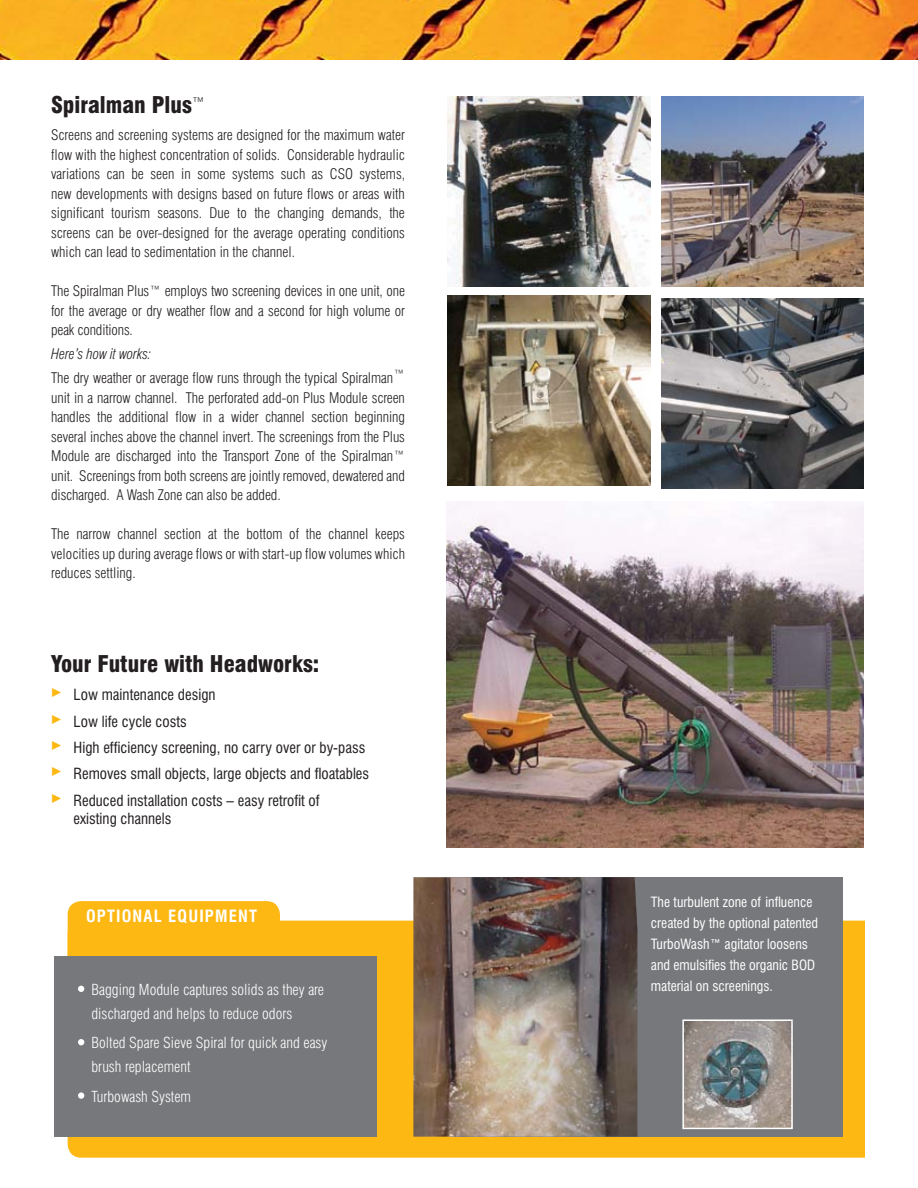
<style>
.page{position:relative;width:918px;height:1188px;background:#fff}
.page>*{position:absolute;margin:0;border:0;box-sizing:border-box;transform-origin:0 0}
.t1{font:900 condensed 22.5px "Swiss 721 BT";color:#231f20}
.t2{font:700 condensed 16.5px "Swiss 721 BT";letter-spacing:.07em;color:#fff}
.t3{font:condensed 15px/26.4px "Swiss 721 BT";color:#231f20}
.t4{font:300 condensed 15px/24px "Swiss 721 BT";color:#fff}
.t5{font:300 condensed 14.4px/19.5px "Swiss 721 BT";letter-spacing:-.005em;color:#231f20;text-align:justify}
.t6{font:italic 300 condensed 14.4px "Swiss 721 BT";letter-spacing:-.01em;color:#231f20}
.t7{font:condensed 13.8px/21px "Swiss 721 BT";color:#fff}
.s1{font-weight:300;font-size:18px}
</style>
<div class="page">
<img style="left:0;top:0;width:918px;height:59px">
<img style="left:448px;top:296px;width:202px;height:190px">
<img style="left:662px;top:298px;width:202px;height:190px">
<img style="left:662px;top:96px;width:202px;height:190px">
<img style="left:448px;top:96px;width:202px;height:190px">
<img style="left:447px;top:502px;width:417px;height:346px">
<div style="left:68px;top:921px;width:827px;height:237px;background:#fdb813;border-radius:14px"></div>
<div style="left:68px;top:901px;width:212px;height:140px;background:#fdb813;border-radius:13px"></div>
<div style="left:54px;top:956px;width:323px;height:181px;background:#77787b"></div>
<div style="left:450px;top:877px;width:392px;height:260px;background:#77787b"></div>
<svg style="left:78px;top:986px;width:6px;height:6px"></svg>
<svg style="left:78px;top:1039px;width:6px;height:6px"></svg>
<div style="left:78px;top:1092px;width:6px;height:7px;background:#fff;border-radius:50%"></div>
<img style="left:413px;top:877px;width:224px;height:260px">
<img style="left:685px;top:1022px;width:105px;height:104px">
<div style="left:682px;top:1019px;width:111px;height:110px;border:2px solid #fff"></div>
<div style="left:866px;top:865px;width:52px;height:311px;background:#fff"></div>
<h1 class="t1" style="left:51px;top:92px;width:156px">Spiralman Plus<span class="s1">™</span></h1>
<p class="t5" style="left:51px;top:125px;width:355px">Screens and screening systems are designed for the maximum water flow with the highest concentration of solids. Considerable hydraulic variations can be seen in some systems such as CSO systems, new developments with designs based on future flows or areas with significant tourism seasons. Due to the changing demands, the screens can be over-designed for the average operating conditions which can lead to sedimentation in the channel.</p>
<p class="t5" style="left:51px;top:281px;width:355px">The Spiralman Plus™ employs two screening devices in one unit, one for the average or dry weather flow and a second for high volume or peak conditions.</p>
<p class="t6" style="left:51px;top:345px;width:102px">Here’s how it works:</p>
<p class="t5" style="left:51px;top:368px;width:355px">The dry weather or average flow runs through the typical Spiralman™ unit in a narrow channel. The perforated add-on Plus Module screen handles the additional flow in a wider channel section beginning several inches above the channel invert. The screenings from the Plus Module are discharged into the Transport Zone of the Spiralman™ unit. Screenings from both screens are jointly removed, dewatered and discharged. A Wash Zone can also be added.</p>
<p class="t5" style="left:51px;top:524px;width:355px">The narrow channel section at the bottom of the channel keeps velocities up during average flows or with start-up flow volumes which reduces settling.</p>
<h1 class="t1" style="left:51px;top:650px;width:270px">Your Future with Headworks:</h1>
<p class="t3" style="left:74px;top:681px;width:297px">Low maintenance design<br>Low life cycle costs<br>High efficiency screening, no carry over or by-pass Removes small objects, large objects and floatables Reduced installation costs – easy retrofit of</p>
<p class="t3" style="left:74px;top:805px;width:99px">existing channels</p>
<p class="t2" style="left:86px;top:906px;width:172px">OPTIONAL EQUI PMENT</p>
<p class="t4" style="left:92px;top:978px;width:234px">Bagging Module captures solids as they are discharged and helps to reduce odors</p>
<p class="t4" style="left:92px;top:1031px;width:237px">Bolted Spare Sieve Spiral for quick and easy brush replacement</p>
<p class="t4" style="left:92px;top:1084px;width:101px">Turbowash System</p>
<p class="t7" style="left:651px;top:892px;width:169px">The turbulent zone of influence created by the optional patented<br>TurboWash™ agitator loosens and emulsifies the organic BOD material on screenings.</p>
</div>
